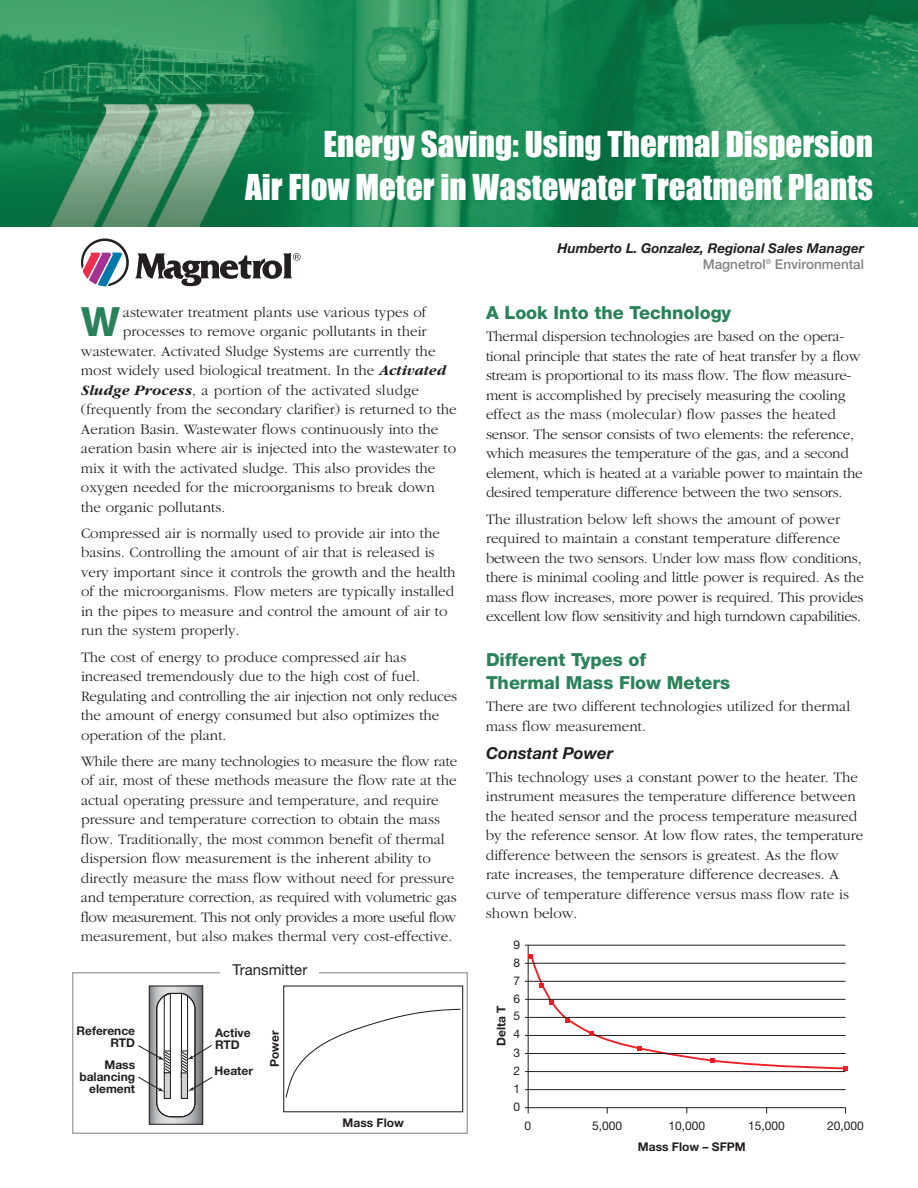
<style>
.page{position:relative;width:918px;height:1188px;background:#fff}
.page>*{position:absolute;margin:0;border:0;box-sizing:border-box;transform-origin:0 0}
.t1{font:800 40.35px "Helvetica Neue";color:#298259}
.t2{font:33px/43.5px "Impact";color:#fff;text-align:right}
.t3{font:800 18px/22.5px "Helvetica Neue";color:#298259}
.t4{font:italic 700 16.5px "Helvetica Neue";color:#231f20}
.t5{font:300 15px/19.5px "Garamond";color:#231f20}
.t6{font:15px "Helvetica Neue";color:#231f20}
.t7{font:italic 700 13.5px/16.5px "Helvetica Neue";color:#231f20;text-align:right}
.t8{font:700 12px/12px "Helvetica Neue";color:#231f20;text-align:right}
.t9{font:12px "Helvetica Neue";color:#231f20}
.s1{font-weight:500;font-style:normal;color:#808285}
.s2{font-weight:700;font-style:italic}
</style>
<div class="page">
<svg style="left:81px;top:238px;width:48px;height:48px"></svg>
<svg style="left:135px;top:253px;width:166px;height:33px"></svg>
<div style="left:72px;top:972px;width:396px;height:162px;border:2px solid #a8a9ad"></div>
<div style="left:283px;top:986px;width:180px;height:126px;border:1px solid #231f20"></div>
<svg style="left:285px;top:1008px;width:177px;height:91px"></svg>
<svg style="left:138px;top:986px;width:75px;height:138px"></svg>
<div style="left:220px;top:963px;width:100px;height:18px;background:#fff"></div>
<hr style="left:525px;top:945px;width:321px;height:1px;background:#231f20">
<hr style="left:525px;top:963px;width:321px;height:1px;background:#231f20">
<hr style="left:525px;top:981px;width:321px;height:1px;background:#231f20">
<hr style="left:525px;top:999px;width:321px;height:1px;background:#231f20">
<hr style="left:525px;top:1017px;width:321px;height:1px;background:#231f20">
<hr style="left:525px;top:1035px;width:321px;height:1px;background:#231f20">
<hr style="left:525px;top:1053px;width:321px;height:1px;background:#231f20">
<hr style="left:525px;top:1071px;width:321px;height:1px;background:#231f20">
<hr style="left:525px;top:1089px;width:321px;height:1px;background:#231f20">
<hr style="left:525px;top:1107px;width:321px;height:1px;background:#231f20">
<hr style="left:528px;top:945px;width:1px;height:168px;background:#231f20">
<svg style="left:528px;top:954px;width:320px;height:117px"></svg>
<img style="left:0;top:0;width:918px;height:226px">
<h2 class="t2" style="left:245px;top:123px;width:629px">Energy Saving: Using Thermal Dispersion<br>Air Flow Meter in Wastewater Treatment Plants</h2>
<p class="t7" style="left:558px;top:241px;width:308px">Humberto L. Gonzalez, Regional Sales Manager<br><span class="s1">Magnetrol</span><sup>®</sup> <span class="s1">Environmental</span></p>
<h1 class="t1" style="left:81px;top:307px;width:40px">W</h1>
<p class="t5" style="left:123px;top:302px;width:305px">astewater treatment plants use various types of</p>
<p class="t5" style="left:123px;top:321px;width:305px">processes to remove organic pollutants in their</p>
<p class="t5" style="left:81px;top:341px;width:356px">wastewater. Activated Sludge Systems are currently the</p>
<p class="t5" style="left:81px;top:360px;width:366px">most widely used biological treatment. In the <span class="s2">Activated</span></p>
<p class="t5" style="left:81px;top:380px;width:339px"><span class="s2">Sludge Process</span>, a portion of the activated sludge</p>
<p class="t5" style="left:81px;top:399px;width:377px">(frequently from the secondary clarifier) is returned to the</p>
<p class="t5" style="left:81px;top:419px;width:359px">Aeration Basin. Wastewater flows continuously into the</p>
<p class="t5" style="left:81px;top:438px;width:377px">aeration basin where air is injected into the wastewater to</p>
<p class="t5" style="left:81px;top:458px;width:356px">mix it with the activated sludge. This also provides the</p>
<p class="t5" style="left:81px;top:477px;width:356px">oxygen needed for the microorganisms to break down</p>
<p class="t5" style="left:81px;top:497px;width:146px">the organic pollutants.</p>
<p class="t5" style="left:81px;top:523px;width:376px">Compressed air is normally used to provide air into the basins. Controlling the amount of air that is released is very important since it controls the growth and the health of the microorganisms. Flow meters are typically installed in the pipes to measure and control the amount of air to run the system properly.</p>
<p class="t5" style="left:81px;top:647px;width:378px">The cost of energy to produce compressed air has increased tremendously due to the high cost of fuel.<br>Regulating and controlling the air injection not only reduces the amount of energy consumed but also optimizes the operation of the plant.</p>
<p class="t5" style="left:81px;top:751px;width:378px">While there are many technologies to measure the flow rate of air, most of these methods measure the flow rate at the actual operating pressure and temperature, and require pressure and temperature correction to obtain the mass flow. Traditionally, the most common benefit of thermal dispersion flow measurement is the inherent ability to directly measure the mass flow without need for pressure and temperature correction, as required with volumetric gas flow measurement. This not only provides a more useful flow measurement, but also makes thermal very cost-effective.</p>
<p class="t3" style="left:486px;top:303px;width:247px">A Look Into the Technology</p>
<p class="t5" style="left:486px;top:326px;width:378px">Thermal dispersion technologies are based on the opera&shy;tional principle that states the rate of heat transfer by a flow stream is proportional to its mass flow. The flow measure&shy;ment is accomplished by precisely measuring the cooling effect as the mass (molecular) flow passes the heated sensor. The sensor consists of two elements: the reference, which measures the temperature of the gas, and a second element, which is heated at a variable power to maintain the desired temperature difference between the two sensors.</p>
<p class="t5" style="left:486px;top:509px;width:379px">The illustration below left shows the amount of power required to maintain a constant temperature difference between the two sensors. Under low mass flow conditions, there is minimal cooling and little power is required. As the mass flow increases, more power is required. This provides excellent low flow sensitivity and high turndown capabilities.</p>
<p class="t3" style="left:486px;top:650px;width:246px">Different Types of<br>Thermal Mass Flow Meters</p>
<p class="t5" style="left:486px;top:696px;width:366px">There are two different technologies utilized for thermal mass flow measurement.</p>
<p class="t4" style="left:486px;top:747px;width:129px">Constant Power</p>
<p class="t5" style="left:486px;top:767px;width:379px">This technology uses a constant power to the heater. The instrument measures the temperature difference between the heated sensor and the process temperature measured by the reference sensor. At low flow rates, the temperature difference between the sensors is greatest. As the flow rate increases, the temperature difference decreases. A curve of temperature difference versus mass flow rate is shown below.</p>
<p class="t9" style="left:513px;top:940px;width:8px">9</p>
<p class="t6" style="left:233px;top:964px;width:76px">Transmitter</p>
<p class="t9" style="left:513px;top:958px;width:8px">8</p>
<p class="t9" style="left:513px;top:976px;width:8px">7</p>
<p class="t9" style="left:513px;top:994px;width:8px">6</p>
<p class="t8" style="left:76px;top:1026px;width:60px">Reference<br>RTD</p>
<p class="t8" style="left:79px;top:1059px;width:57px">Mass balancing element</p>
<p class="t8" style="left:215px;top:1028px;width:37px;text-align:left">Active<br>RTD</p>
<p class="t8" style="left:215px;top:1066px;width:40px">Heater</p>
<p class="t8" style="left:270px;top:1067px;width:38px;rotate:-90deg">Power</p>
<p class="t8" style="left:496px;top:1046px;width:42px;rotate:-90deg">Delta T</p>
<p class="t9" style="left:513px;top:1012px;width:8px">5</p>
<p class="t9" style="left:513px;top:1029px;width:8px">4</p>
<p class="t9" style="left:513px;top:1049px;width:8px">3</p>
<p class="t9" style="left:513px;top:1067px;width:8px">2</p>
<p class="t9" style="left:513px;top:1085px;width:8px">1</p>
<p class="t9" style="left:513px;top:1103px;width:8px">0</p>
<p class="t8" style="left:343px;top:1118px;width:63px">Mass Flow</p>
<p class="t9" style="left:525px;top:1121px;width:8px">0</p>
<p class="t9" style="left:592px;top:1121px;width:32px">5,000</p>
<p class="t9" style="left:668px;top:1121px;width:38px">10,000</p>
<p class="t9" style="left:748px;top:1121px;width:38px">15,000</p>
<p class="t9" style="left:827px;top:1121px;width:38px">20,000</p>
<p class="t8" style="left:638px;top:1142px;width:109px">Mass Flow – SFPM</p>
</div>
